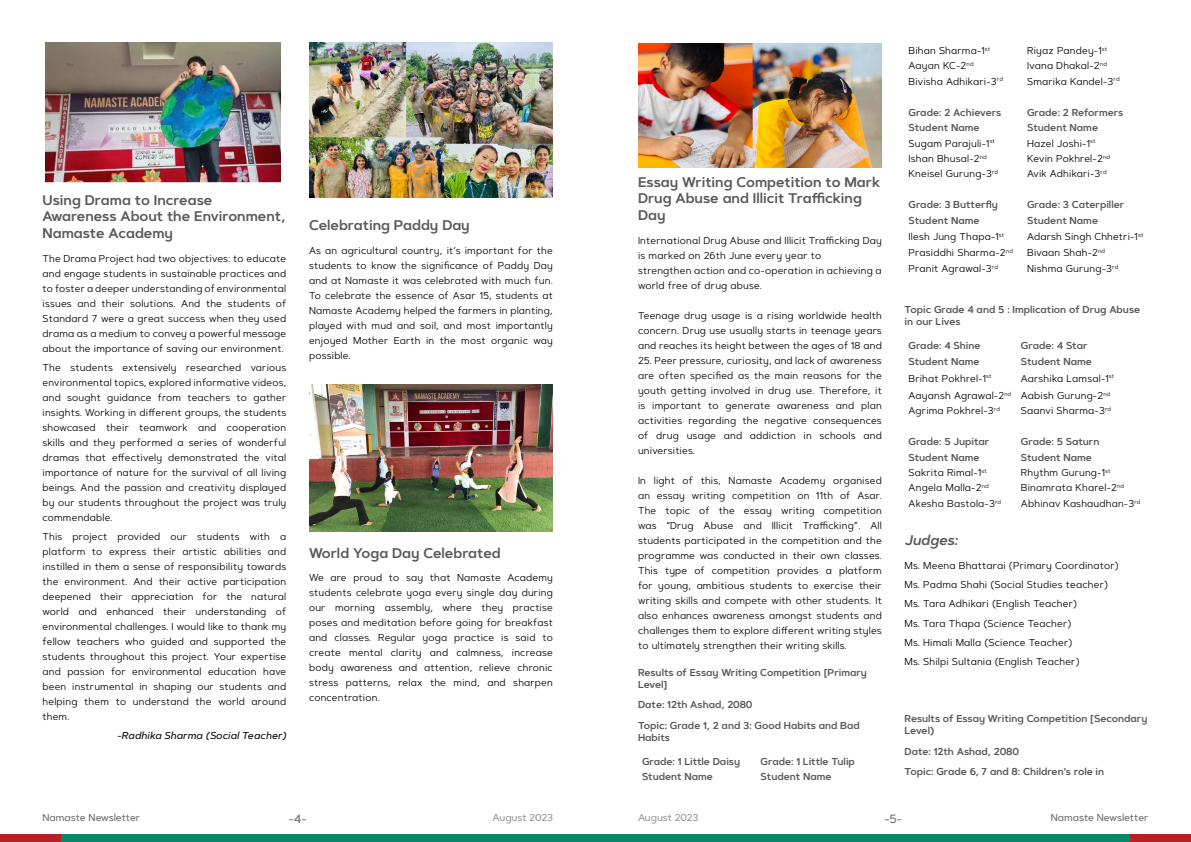
<style>
.page{position:relative;width:1191px;height:842px;background:#fff}
.page>*{position:absolute;margin:0;border:0;box-sizing:border-box;transform-origin:0 0}
.t1{font:600 14px/16.8px "Artegra Sans Alt";color:#58595b}
.t2{font:italic 600 14px "Artegra Sans Alt";color:#58595b}
.t3{font:500 12px "Artegra Sans Alt";color:#6d6e71}
.t4{font:10px/15px "Artegra Sans Alt";letter-spacing:.02em;color:#000;text-align:justify}
.t5{font:600 10px/12px "Artegra Sans Alt";color:#58595b}
.t6{font:500 10px "Artegra Sans Alt";color:#6d6e71}
.t7{font:italic 500 10px "Artegra Sans Alt";letter-spacing:.02em;color:#000}
.t8{font:500 10px "Artegra Sans Alt";letter-spacing:-.01em;color:#939598}
</style>
<div class="page">
<div style="left:0;top:835px;width:247px;height:7px;background:#b92025"></div>
<div style="left:61px;top:835px;width:534px;height:7px;background:#068766"></div>
<div style="left:944px;top:835px;width:247px;height:7px;background:#b92025"></div>
<div style="left:595px;top:835px;width:534px;height:7px;background:#068766"></div>
<img style="left:46px;top:43px;width:235px;height:140px">
<img style="left:309px;top:385px;width:244px;height:146px">
<img style="left:309px;top:43px;width:244px;height:154px">
<img style="left:638px;top:43px;width:244px;height:125px">
<h1 class="t1" style="left:43px;top:191px;width:244px">Using Drama to Increase<br>Awareness About the Environment,<br>Namaste Academy</h1>
<p class="t4" style="left:43px;top:250px;width:245px">The Drama Project had two objectives: to educate and engage students in sustainable practices and to foster a deeper understanding of environmental issues and their solutions. And the students of Standard 7 were a great success when they used drama as a medium to convey a powerful message about the importance of saving our environment.</p>
<p class="t4" style="left:43px;top:360px;width:245px">The students extensively researched various environmental topics, explored informative videos, and sought guidance from teachers to gather insights. Working in different groups, the students showcased their teamwork and cooperation skills and they performed a series of wonderful dramas that effectively demonstrated the vital importance of nature for the survival of all living beings. And the passion and creativity displayed by our students throughout the project was truly commendable.</p>
<p class="t4" style="left:43px;top:529px;width:245px">This project provided our students with a platform to express their artistic abilities and instilled in them a sense of responsibility towards the environment. And their active participation deepened their appreciation for the natural world and enhanced their understanding of environmental challenges. I would like to thank my fellow teachers who guided and supported the students throughout this project. Your expertise and passion for environmental education have been instrumental in shaping our students and helping them to understand the world around them.</p>
<p class="t7" style="left:117px;top:729px;width:171px">-Radhika Sharma (Social Teacher)</p>
<h1 class="t1" style="left:309px;top:217px;width:162px">Celebrating Paddy Day</h1>
<p class="t4" style="left:309px;top:242px;width:245px">As an agricultural country, it’s important for the students to know the significance of Paddy Day and at Namaste it was celebrated with much fun.<br>To celebrate the essence of Asar 15, students at Namaste Academy helped the farmers in planting, played with mud and soil, and most importantly enjoyed Mother Earth in the most organic way possible.</p>
<h1 class="t1" style="left:309px;top:545px;width:193px">World Yoga Day Celebrated</h1>
<p class="t4" style="left:309px;top:570px;width:245px">We are proud to say that Namaste Academy students celebrate yoga every single day during our morning assembly, where they practise poses and meditation before going for breakfast and classes. Regular yoga practice is said to create mental clarity and calmness, increase body awareness and attention, relieve chronic stress patterns, relax the mind, and sharpen concentration.</p>
<h1 class="t1" style="left:638px;top:173px;width:243px">Essay Writing Competition to Mark<br>Drug Abuse and Illicit Trafficking<br>Day</h1>
<p class="t4" style="left:638px;top:232px;width:245px;text-align:left">International Drug Abuse and Illicit Trafficking Day is marked on 26th June every year to<br>strengthen action and co-operation in achieving a world free of drug abuse.</p>
<p class="t4" style="left:638px;top:307px;width:245px">Teenage drug usage is a rising worldwide health concern. Drug use usually starts in teenage years and reaches its height between the ages of 18 and</p>
<p class="t4" style="left:638px;top:352px;width:245px">25. Peer pressure, curiosity, and lack of awareness are often specified as the main reasons for the youth getting involved in drug use. Therefore, it is important to generate awareness and plan activities regarding the negative consequences of drug usage and addiction in schools and universities.</p>
<p class="t4" style="left:638px;top:472px;width:245px">In light of this, Namaste Academy organised an essay writing competition on 11th of Asar.<br>The topic of the essay writing competition was “Drug Abuse and Illicit Trafficking”. All students participated in the competition and the programme was conducted in their own classes.<br>This type of competition provides a platform for young, ambitious students to exercise their writing skills and compete with other students. It also enhances awareness amongst students and challenges them to explore different writing styles to ultimately strengthen their writing skills.</p>
<p class="t5" style="left:638px;top:666px;width:230px">Results of Essay Writing Competition [Primary<br>Level]</p>
<p class="t5" style="left:638px;top:694px;width:223px;line-height:20.5px">Date: 12th Ashad, 2080<br>Topic: Grade 1, 2 and 3: Good Habits and Bad</p>
<p class="t5" style="left:638px;top:731px;width:34px">Habits</p>
<p class="t5" style="left:642px;top:755px;width:100px">Grade: 1 Little Daisy</p>
<p class="t5" style="left:760px;top:755px;width:96px">Grade: 1 Little Tulip</p>
<p class="t5" style="left:642px;top:771px;width:72px">Student Name</p>
<p class="t5" style="left:760px;top:771px;width:72px">Student Name</p>
<p class="t4" style="left:908px;top:43px;width:83px">Bihan Sharma-1<sup>st</sup></p>
<p class="t4" style="left:1027px;top:43px;width:81px">Riyaz Pandey-1<sup>st</sup></p>
<p class="t4" style="left:908px;top:58px;width:67px">Aayan KC-2<sup>nd</sup></p>
<p class="t4" style="left:1027px;top:58px;width:81px">Ivana Dhakal-2<sup>nd</sup></p>
<p class="t4" style="left:908px;top:74px;width:96px">Bivisha Adhikari-3<sup>rd</sup></p>
<p class="t4" style="left:1027px;top:74px;width:94px">Smarika Kandel-3<sup>rd</sup></p>
<p class="t5" style="left:908px;top:106px;width:94px">Grade: 2 Achievers</p>
<p class="t5" style="left:1027px;top:106px;width:97px">Grade: 2 Reformers</p>
<p class="t5" style="left:908px;top:122px;width:72px">Student Name</p>
<p class="t5" style="left:1027px;top:122px;width:72px">Student Name</p>
<p class="t4" style="left:908px;top:135px;width:88px">Sugam Parajuli-1<sup>st</sup></p>
<p class="t4" style="left:1027px;top:135px;width:70px">Hazel Joshi-1<sup>st</sup></p>
<p class="t4" style="left:908px;top:151px;width:80px">Ishan Bhusal-2<sup>nd</sup></p>
<p class="t4" style="left:1027px;top:151px;width:84px">Kevin Pokhrel-2<sup>nd</sup></p>
<p class="t4" style="left:908px;top:166px;width:91px">Kneisel Gurung-3<sup>rd</sup></p>
<p class="t4" style="left:1027px;top:166px;width:81px">Avik Adhikari-3<sup>rd</sup></p>
<p class="t5" style="left:908px;top:199px;width:91px">Grade: 3 Butterfly</p>
<p class="t5" style="left:1027px;top:199px;width:99px">Grade: 3 Caterpiller</p>
<p class="t5" style="left:908px;top:214px;width:72px">Student Name</p>
<p class="t5" style="left:1027px;top:214px;width:72px">Student Name</p>
<p class="t4" style="left:908px;top:229px;width:97px">Ilesh Jung Thapa-1<sup>st</sup></p>
<p class="t4" style="left:1027px;top:229px;width:118px">Adarsh Singh Chhetri-1<sup>st</sup></p>
<p class="t4" style="left:908px;top:245px;width:106px">Prasiddhi Sharma-2<sup>nd</sup></p>
<p class="t4" style="left:1027px;top:245px;width:80px">Bivaan Shah-2<sup>nd</sup></p>
<p class="t4" style="left:908px;top:261px;width:91px">Pranit Agrawal-3<sup>rd</sup></p>
<p class="t4" style="left:1027px;top:261px;width:93px">Nishma Gurung-3<sup>rd</sup></p>
<p class="t5" style="left:904px;top:304px;width:237px">Topic Grade 4 and 5 : Implication of Drug Abuse in our Lives</p>
<p class="t5" style="left:908px;top:340px;width:74px">Grade: 4 Shine</p>
<p class="t5" style="left:1021px;top:340px;width:68px">Grade: 4 Star</p>
<p class="t5" style="left:908px;top:355px;width:72px">Student Name</p>
<p class="t5" style="left:1021px;top:355px;width:72px">Student Name</p>
<p class="t4" style="left:908px;top:371px;width:84px">Brihat Pokhrel-1<sup>st</sup></p>
<p class="t4" style="left:908px;top:369px;width:207px;line-height:17.1px;text-indent:112px">Aarshika Lamsal-1<sup>st<br></sup>Aayansh Agrawal-2<sup>nd</sup> Aabish Gurung-2<sup>nd</sup></p>
<p class="t4" style="left:908px;top:403px;width:93px">Agrima Pokhrel-3<sup>rd</sup></p>
<p class="t4" style="left:1021px;top:403px;width:92px">Saanvi Sharma-3<sup>rd</sup></p>
<p class="t5" style="left:908px;top:436px;width:82px">Grade: 5 Jupitar</p>
<p class="t5" style="left:1021px;top:436px;width:80px">Grade: 5 Saturn</p>
<p class="t5" style="left:908px;top:451px;width:72px">Student Name</p>
<p class="t5" style="left:1021px;top:451px;width:72px">Student Name</p>
<p class="t4" style="left:908px;top:465px;width:80px">Sakrita Rimal-1<sup>st</sup></p>
<p class="t4" style="left:1021px;top:465px;width:91px">Rhythm Gurung-1<sup>st</sup></p>
<p class="t4" style="left:908px;top:480px;width:82px">Angela Malla-2<sup>nd</sup></p>
<p class="t4" style="left:1021px;top:480px;width:105px">Binamrata Kharel-2<sup>nd</sup></p>
<p class="t4" style="left:908px;top:496px;width:94px">Akesha Bastola-3<sup>rd</sup></p>
<p class="t4" style="left:1021px;top:496px;width:121px">Abhinav Kashaudhan-3<sup>rd</sup></p>
<h1 class="t2" style="left:904px;top:530px;width:55px">Judges:</h1>
<p class="t4" style="left:904px;top:556px;width:216px;line-height:19.2px;text-align:left">Ms. Meena Bhattarai (Primary Coordinator)<br>Ms. Padma Shahi (Social Studies teacher)<br>Ms. Tara Adhikari (English Teacher)<br>Ms. Tara Thapa (Science Teacher)<br>Ms. Himali Malla (Science Teacher)<br>Ms. Shilpi Sultania (English Teacher)</p>
<p class="t5" style="left:904px;top:713px;width:244px">Results of Essay Writing Competition [Secondary<br>Level)</p>
<p class="t5" style="left:904px;top:741px;width:201px;line-height:20.5px">Date: 12th Ashad, 2080<br>Topic: Grade 6, 7 and 8: Children's role in</p>
<p class="t6" style="left:43px;top:811px;width:99px">Namaste Newsletter</p>
<p class="t3" style="left:289px;top:810px;width:19px">-4-</p>
<p class="t8" style="left:492px;top:811px;width:62px">August 2023</p>
<p class="t8" style="left:638px;top:811px;width:62px">August 2023</p>
<p class="t3" style="left:884px;top:810px;width:19px">-5-</p>
<p class="t6" style="left:1050px;top:811px;width:99px">Namaste Newsletter</p>
</div>
